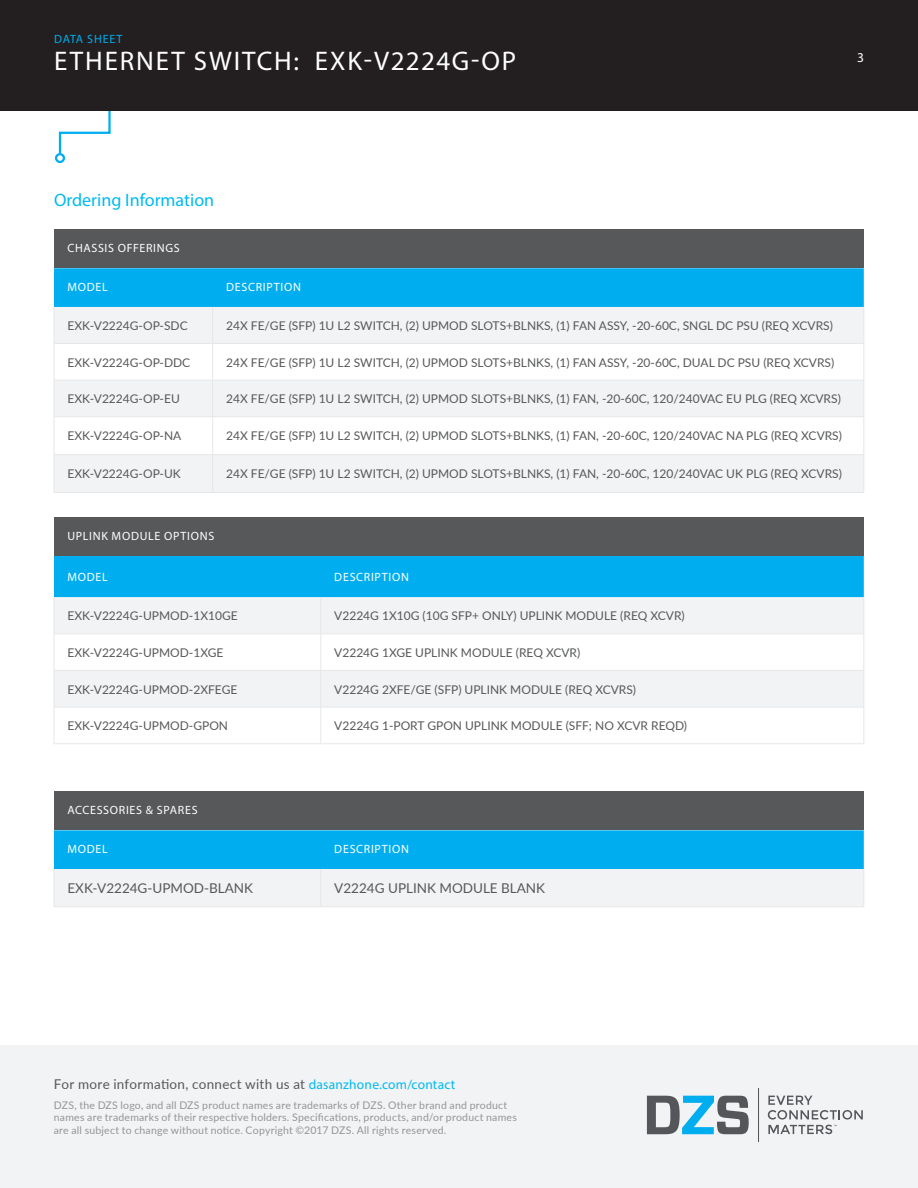
<style>
.page{position:relative;width:918px;height:1188px;background:#fff}
.page>*{position:absolute;margin:0;border:0;box-sizing:border-box;transform-origin:0 0}
.t1{font:27px "Myriad Pro";letter-spacing:.07em;color:#fff}
.t2{font:18px "Myriad Pro";color:#00baf1}
.t3{font:13.5px "Lato";letter-spacing:.02em;color:#57585a}
.t4{font:13.5px "Lato";color:#57585a}
.t5{font:13.5px "Myriad Pro";color:#fff}
.t6{font:12px "Lato";color:#57585a}
.Table_H1{font:12px "Myriad Pro";letter-spacing:.06em;color:#fff}
.Table_H2{font:12px "Myriad Pro";letter-spacing:.06em;color:#fff}
.t7{font:12px "Myriad Pro";letter-spacing:.07em;color:#00aeef}
.Legal{font:10.5px/12.6px "Lato";letter-spacing:.02em;color:#939598}
.s1{font-family:"Myriad Pro";color:#00baf1}
</style>
<div class="page">
<div style="left:54px;top:517px;width:810px;height:39px;background:#57585a"></div>
<div style="left:54px;top:556px;width:810px;height:41px;background:#00aeef"></div>
<svg style="left:55px;top:597px;width:809px;height:110px;fill:#f2f3f4"></svg>
<hr style="left:54px;top:597px;width:1px;height:37px;background:#e6e7e9">
<hr style="left:321px;top:597px;width:1px;height:37px;background:#e6e7e9">
<hr style="left:864px;top:597px;width:1px;height:37px;background:#e6e7e9">
<hr style="left:54px;top:634px;width:267px;height:1px;background:#e6e7e9">
<hr style="left:54px;top:634px;width:1px;height:36px;background:#e6e7e9">
<hr style="left:321px;top:634px;width:543px;height:1px;background:#e6e7e9">
<hr style="left:321px;top:634px;width:1px;height:36px;background:#e6e7e9">
<hr style="left:864px;top:634px;width:1px;height:36px;background:#e6e7e9">
<hr style="left:54px;top:670px;width:267px;height:1px;background:#e6e7e9">
<hr style="left:54px;top:671px;width:1px;height:36px;background:#e6e7e9">
<hr style="left:321px;top:670px;width:543px;height:1px;background:#e6e7e9">
<hr style="left:321px;top:671px;width:1px;height:36px;background:#e6e7e9">
<hr style="left:864px;top:671px;width:1px;height:36px;background:#e6e7e9">
<hr style="left:54px;top:707px;width:267px;height:1px;background:#e6e7e9">
<hr style="left:54px;top:707px;width:1px;height:37px;background:#e6e7e9">
<hr style="left:321px;top:707px;width:543px;height:1px;background:#e6e7e9">
<hr style="left:321px;top:707px;width:1px;height:37px;background:#e6e7e9">
<hr style="left:864px;top:707px;width:1px;height:37px;background:#e6e7e9">
<hr style="left:54px;top:744px;width:267px;height:1px;background:#e6e7e9">
<hr style="left:321px;top:744px;width:543px;height:1px;background:#e6e7e9">
<div style="left:54px;top:230px;width:810px;height:38px;background:#57585a"></div>
<div style="left:54px;top:268px;width:810px;height:39px;background:#00aeef"></div>
<svg style="left:55px;top:307px;width:809px;height:185px;fill:#f2f3f4"></svg>
<hr style="left:54px;top:307px;width:1px;height:36px;background:#e6e7e9">
<hr style="left:212px;top:307px;width:1px;height:36px;background:#e6e7e9">
<hr style="left:864px;top:307px;width:1px;height:36px;background:#e6e7e9">
<hr style="left:54px;top:343px;width:159px;height:1px;background:#e6e7e9">
<hr style="left:54px;top:344px;width:1px;height:36px;background:#e6e7e9">
<hr style="left:213px;top:343px;width:651px;height:1px;background:#e6e7e9">
<hr style="left:212px;top:344px;width:1px;height:36px;background:#e6e7e9">
<hr style="left:864px;top:344px;width:1px;height:36px;background:#e6e7e9">
<hr style="left:54px;top:380px;width:159px;height:1px;background:#e6e7e9">
<hr style="left:54px;top:380px;width:1px;height:37px;background:#e6e7e9">
<hr style="left:213px;top:380px;width:651px;height:1px;background:#e6e7e9">
<hr style="left:212px;top:380px;width:1px;height:37px;background:#e6e7e9">
<hr style="left:864px;top:380px;width:1px;height:37px;background:#e6e7e9">
<hr style="left:54px;top:417px;width:159px;height:1px;background:#e6e7e9">
<hr style="left:54px;top:417px;width:1px;height:37px;background:#e6e7e9">
<hr style="left:213px;top:417px;width:651px;height:1px;background:#e6e7e9">
<hr style="left:212px;top:417px;width:1px;height:37px;background:#e6e7e9">
<hr style="left:864px;top:417px;width:1px;height:37px;background:#e6e7e9">
<hr style="left:54px;top:454px;width:159px;height:1px;background:#e6e7e9">
<hr style="left:54px;top:455px;width:1px;height:37px;background:#e6e7e9">
<hr style="left:213px;top:454px;width:651px;height:1px;background:#e6e7e9">
<hr style="left:212px;top:455px;width:1px;height:37px;background:#e6e7e9">
<hr style="left:864px;top:455px;width:1px;height:37px;background:#e6e7e9">
<hr style="left:54px;top:492px;width:159px;height:1px;background:#e6e7e9">
<hr style="left:213px;top:492px;width:651px;height:1px;background:#e6e7e9">
<div style="left:0;top:1046px;width:918px;height:142px;background:#f2f3f4"></div>
<svg style="left:647px;top:1096px;width:102px;height:38px"></svg>
<svg style="left:768px;top:1096px;width:95px;height:38px"></svg>
<hr style="left:758px;top:1088px;width:1px;height:54px;background:#55565a">
<div style="left:54px;top:792px;width:810px;height:38px;background:#57585a"></div>
<svg style="left:54px;top:830px;width:810px;height:76px"></svg>
<hr style="left:54px;top:869px;width:1px;height:38px;background:#e6e7e9">
<hr style="left:321px;top:869px;width:1px;height:38px;background:#e6e7e9">
<hr style="left:864px;top:869px;width:1px;height:38px;background:#e6e7e9">
<hr style="left:54px;top:906px;width:267px;height:1px;background:#e6e7e9">
<hr style="left:321px;top:906px;width:543px;height:1px;background:#e6e7e9">
<div style="left:55px;top:153px;width:10px;height:10px;border:2px solid #00aeef;border-radius:50%"></div>
<svg style="left:58px;top:110px;width:54px;height:45px"></svg>
<div style="left:0;top:0;width:918px;height:110px;background:#231f20"></div>
<p class="t7" style="left:54px;top:32px;width:70px">DATA SHEET</p>
<h1 class="t1" style="left:54px;top:44px;width:463px">ETHERNET SWITCH: EXK-V2224G-OP</h1>
<p class="t5" style="left:857px;top:49px;width:8px">3</p>
<h2 class="t2" style="left:54px;top:189px;width:162px">Ordering Information</h2>
<p class="Table_H1" style="left:68px;top:241px;width:114px">CHASSIS OFFERINGS</p>
<p class="Table_H2" style="left:68px;top:279px;width:42px">MODEL</p>
<p class="Table_H2" style="left:226px;top:279px;width:76px">DESCRIPTION</p>
<p class="t6" style="left:68px;top:317px;width:122px">EXK-V2224G-OP-SDC</p>
<p class="t6" style="left:226px;top:317px;width:608px">24X FE/GE (SFP) 1U L2 SWITCH, (2) UPMOD SLOTS+BLNKS, (1) FAN ASSY, -20-60C, SNGL DC PSU (REQ XCVRS)</p>
<p class="t6" style="left:68px;top:354px;width:124px">EXK-V2224G-OP-DDC</p>
<p class="t6" style="left:226px;top:354px;width:610px">24X FE/GE (SFP) 1U L2 SWITCH, (2) UPMOD SLOTS+BLNKS, (1) FAN ASSY, -20-60C, DUAL DC PSU (REQ XCVRS)</p>
<p class="t6" style="left:68px;top:390px;width:114px">EXK-V2224G-OP-EU</p>
<p class="t6" style="left:226px;top:390px;width:616px">24X FE/GE (SFP) 1U L2 SWITCH, (2) UPMOD SLOTS+BLNKS, (1) FAN, -20-60C, 120/240VAC EU PLG (REQ XCVRS)</p>
<p class="t6" style="left:68px;top:427px;width:115px">EXK-V2224G-OP-NA</p>
<p class="t6" style="left:226px;top:427px;width:617px">24X FE/GE (SFP) 1U L2 SWITCH, (2) UPMOD SLOTS+BLNKS, (1) FAN, -20-60C, 120/240VAC NA PLG (REQ XCVRS)</p>
<p class="t6" style="left:68px;top:465px;width:115px">EXK-V2224G-OP-UK</p>
<p class="t6" style="left:226px;top:465px;width:617px">24X FE/GE (SFP) 1U L2 SWITCH, (2) UPMOD SLOTS+BLNKS, (1) FAN, -20-60C, 120/240VAC UK PLG (REQ XCVRS)</p>
<p class="Table_H1" style="left:68px;top:528px;width:148px">UPLINK MODULE OPTIONS</p>
<p class="Table_H2" style="left:68px;top:570px;width:42px">MODEL</p>
<p class="Table_H2" style="left:334px;top:570px;width:76px">DESCRIPTION</p>
<p class="t6" style="left:68px;top:607px;width:172px">EXK-V2224G-UPMOD-1X10GE</p>
<p class="t6" style="left:334px;top:607px;width:352px">V2224G 1X10G (10G SFP+ ONLY) UPLINK MODULE (REQ XCVR)</p>
<p class="t6" style="left:68px;top:644px;width:158px">EXK-V2224G-UPMOD-1XGE</p>
<p class="t6" style="left:334px;top:644px;width:248px">V2224G 1XGE UPLINK MODULE (REQ XCVR)</p>
<p class="t6" style="left:68px;top:681px;width:171px">EXK-V2224G-UPMOD-2XFEGE</p>
<p class="t6" style="left:334px;top:681px;width:303px">V2224G 2XFE/GE (SFP) UPLINK MODULE (REQ XCVRS)</p>
<p class="t6" style="left:68px;top:717px;width:162px">EXK-V2224G-UPMOD-GPON</p>
<p class="t6" style="left:334px;top:717px;width:354px">V2224G 1-PORT GPON UPLINK MODULE (SFF; NO XCVR REQD)</p>
<p class="Table_H1" style="left:68px;top:803px;width:132px">ACCESSORIES &amp; SPARES</p>
<p class="Table_H2" style="left:68px;top:841px;width:42px">MODEL</p>
<p class="Table_H2" style="left:334px;top:841px;width:76px">DESCRIPTION</p>
<p class="t4" style="left:68px;top:879px;width:187px">EXK-V2224G-UPMOD-BLANK</p>
<p class="t4" style="left:334px;top:879px;width:212px">V2224G UPLINK MODULE BLANK</p>
<p class="t3" style="left:54px;top:1075px;width:403px">For more information, connect with us at <span class="s1">dasanzhone.com/contact</span></p>
<p class="Legal" style="left:54px;top:1098px;width:465px">DZS, the DZS logo, and all DZS product names are trademarks of DZS. Other brand and product names are trademarks of their respective holders. Specifications, products, and/or product names are all subject to change without notice. Copyright ©2017 DZS. All rights reserved.</p>
</div>
